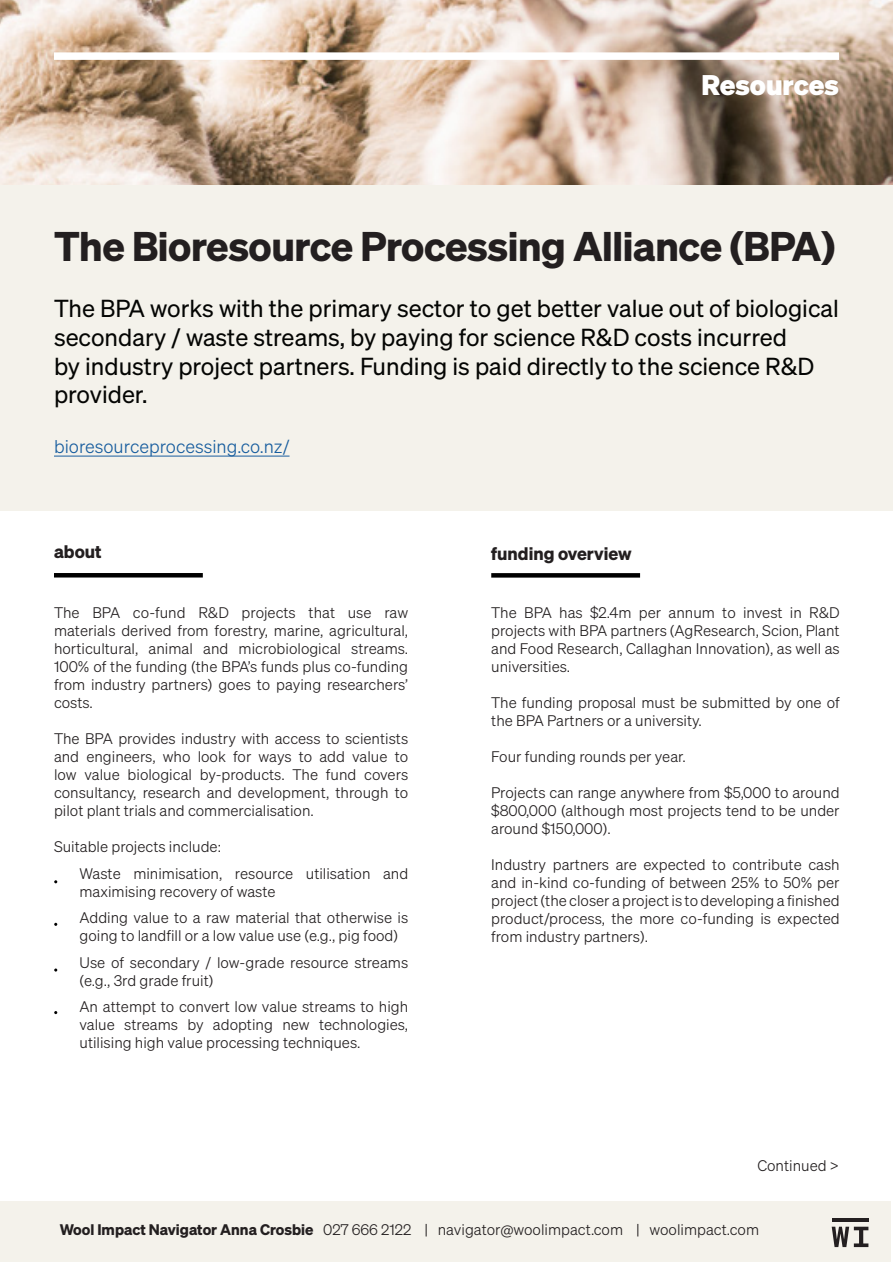
<style>
.page{position:relative;width:893px;height:1263px;background:#fff}
.page>*{position:absolute;margin:0;border:0;box-sizing:border-box;transform-origin:0 0}
.t1{font:40.5px "Sohne Dreiviertelfett";letter-spacing:-.01em;color:#231f20}
.t2{font:700 27.75px "Sohne";color:#fff}
.t3{font:24px/28.8px "Sohne Buch";color:#040503}
.t4{font:18px "Sohne Leicht";color:#175d9e}
.t5{font:17.7px "Sohne Dreiviertelfett";color:#231f20}
.t6{font:15px/18px "Sohne Leicht";color:#231f20;text-align:justify}
.s1{font-family:"Sohne Dreiviertelfett"}
</style>
<div class="page">
<img style="left:0;top:0;width:893px;height:185px">
<div style="left:0;top:185px;width:892px;height:325px;background:#f4f2eb"></div>
<div style="left:0;top:1201px;width:891px;height:61px;background:#f4f2eb"></div>
<hr style="left:832px;top:1218px;width:36px;height:4px;background:#231f20">
<svg style="left:832px;top:1227px;width:36px;height:20px"></svg>
<div style="left:54px;top:52px;width:785px;height:8px;background:#fff"></div>
<hr style="left:54px;top:573px;width:149px;height:4px;background:#000">
<div style="left:491px;top:573px;width:149px;height:5px;background:#000"></div>
<hr style="left:54px;top:456px;width:236px;height:1px;background:#175d9e">
<p class="t2" style="left:701px;top:67px;width:139px">Resources</p>
<p class="t1" style="left:54px;top:221px;width:783px">The Bioresource Processing Alliance (BPA)</p>
<p class="t3" style="left:54px;top:293px;width:786px">The BPA works with the primary sector to get better value out of biological secondary / waste streams, by paying for science R&amp;D costs incurred<br>by industry project partners. Funding is paid directly to the science R&amp;D provider.</p>
<p class="t4" style="left:54px;top:436px;width:237px">bioresourceprocessing.co.nz/</p>
<p class="t5" style="left:54px;top:541px;width:49px">about</p>
<p class="t5" style="left:491px;top:542px;width:142px">funding overview</p>
<p class="t6" style="left:54px;top:603px;width:356px">The BPA co-fund R&amp;D projects that use raw materials derived from forestry, marine, agricultural, horticultural, animal and microbiological streams.<br>100% of the funding (the BPA’s funds plus co-funding from industry partners) goes to paying researchers’ costs.</p>
<p class="t6" style="left:54px;top:729px;width:356px">The BPA provides industry with access to scientists and engineers, who look for ways to add value to low value biological by-products. The fund covers consultancy, research and development, through to pilot plant trials and commercialisation.</p>
<p class="t6" style="left:54px;top:837px;width:168px">Suitable projects include:</p>
<p class="t6" style="left:80px;top:864px;width:330px">Waste minimisation, resource utilisation and maximising recovery of waste</p>
<p class="t6" style="left:80px;top:908px;width:330px">Adding value to a raw material that otherwise is going to landfill or a low value use (e.g., pig food)</p>
<p class="t6" style="left:80px;top:953px;width:330px">Use of secondary / low-grade resource streams (e.g., 3rd grade fruit)</p>
<p class="t6" style="left:80px;top:998px;width:330px">An attempt to convert low value streams to high value streams by adopting new technologies, utilising high value processing techniques.</p>
<p class="t6" style="left:491px;top:603px;width:350px">The BPA has $2.4m per annum to invest in R&amp;D projects with BPA partners (AgResearch, Scion, Plant and Food Research, Callaghan Innovation), as well as universities.</p>
<p class="t6" style="left:491px;top:693px;width:350px">The funding proposal must be submitted by one of the BPA Partners or a university.</p>
<p class="t6" style="left:491px;top:747px;width:196px">Four funding rounds per year.</p>
<p class="t6" style="left:491px;top:783px;width:350px">Projects can range anywhere from $5,000 to around $800,000 (although most projects tend to be under around $150,000).</p>
<p class="t6" style="left:491px;top:855px;width:350px">Industry partners are expected to contribute cash and in-kind co-funding of between 25% to 50% per project (the closer a project is to developing a finished product/process, the more co-funding is expected from industry partners).</p>
<p class="t6" style="left:757px;top:1156px;width:83px">Continued &gt;</p>
<p class="t6" style="left:60px;top:1220px;width:701px"><span class="s1">Wool Impact Navigator Anna Crosbie</span> 027 666 2122 | navigator@woolimpact.com | woolimpact.com</p>
</div>
